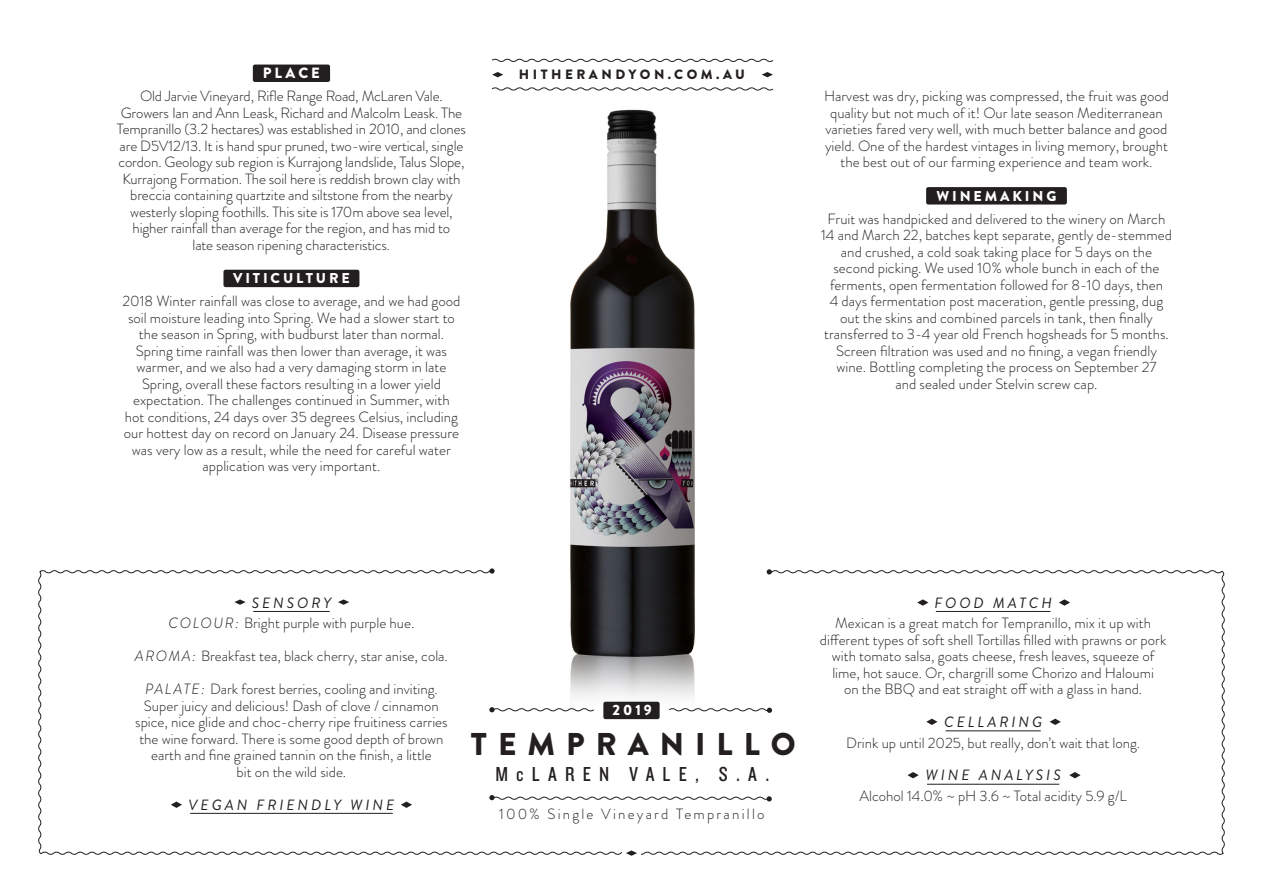
<style>
.page{position:relative;width:1263px;height:893px;background:#fff}
.page>*{position:absolute;margin:0;border:0;box-sizing:border-box;transform-origin:0 0}
.Body_-_Heading{font:900 31.5px "Brandon Grotesque";letter-spacing:.35em;color:#231f20}
.t1{font:21px "Knockout HTF29 Junior Liteweight";letter-spacing:.39em;color:#231f20}
.Body_-_Text__centere{font:300 14.85px/16.5px "Brandon Grotesque";color:#231f20;text-align:center}
.Body_-Heading_underl{font:italic 14.85px "Brandon Grotesque";letter-spacing:.2em;color:#231f20}
.Body_-_Text__centere-2{font:300 14.85px "Brandon Grotesque";letter-spacing:.15em;color:#231f20}
.Body_-_Heading-2{font:900 14.85px "Brandon Grotesque";letter-spacing:.2em;color:#fff}
.Body_-_Heading-3{font:900 14.25px "Brandon Grotesque";letter-spacing:.2em;color:#fff}
.t2{font:900 13.5px "Brandon Grotesque";letter-spacing:.26em;color:#231f20}
.s1{font-style:italic}
</style>
<div class="page">
<div style="left:926px;top:187px;width:141px;height:18px;background:#231f20;border-radius:2px"></div>
<svg style="left:38px;top:570px;width:1187px;height:285px"></svg>
<div style="left:492px;top:568px;width:277px;height:8px;background:#fff"></div>
<img style="left:560px;top:109px;width:144px;height:626px">
<div style="left:253px;top:65px;width:77px;height:17px;background:#231f20;border-radius:2px"></div>
<div style="left:223px;top:270px;width:136px;height:17px;background:#231f20;border-radius:2px"></div>
<div style="left:492px;top:563px;width:35px;height:14px;background:#fff"></div>
<hr style="left:936px;top:611px;width:114px;height:1px;background:#231f20">
<hr style="left:945px;top:730px;width:96px;height:1px;background:#231f20">
<hr style="left:927px;top:784px;width:132px;height:1px;background:#231f20">
<svg style="left:1059px;top:599px;width:11px;height:7px"></svg>
<svg style="left:1049px;top:719px;width:12px;height:6px"></svg>
<svg style="left:1069px;top:772px;width:11px;height:6px"></svg>
<svg style="left:917px;top:599px;width:11px;height:7px"></svg>
<svg style="left:926px;top:719px;width:11px;height:6px"></svg>
<svg style="left:907px;top:772px;width:12px;height:6px"></svg>
<hr style="left:253px;top:611px;width:77px;height:1px;background:#231f20">
<hr style="left:190px;top:813px;width:203px;height:1px;background:#231f20">
<svg style="left:338px;top:599px;width:11px;height:6px"></svg>
<svg style="left:234px;top:599px;width:12px;height:6px"></svg>
<svg style="left:492px;top:58px;width:282px;height:4px"></svg>
<svg style="left:492px;top:87px;width:282px;height:4px"></svg>
<svg style="left:762px;top:72px;width:11px;height:5px"></svg>
<svg style="left:492px;top:72px;width:11px;height:5px"></svg>
<div style="left:622px;top:850px;width:19px;height:6px;background:#fff"></div>
<svg style="left:626px;top:850px;width:11px;height:6px"></svg>
<svg style="left:489px;top:707px;width:106px;height:5px"></svg>
<svg style="left:668px;top:707px;width:105px;height:6px"></svg>
<svg style="left:489px;top:795px;width:283px;height:6px"></svg>
<div style="left:603px;top:702px;width:57px;height:17px;background:#231f20;border-radius:2px"></div>
<svg style="left:489px;top:568px;width:6px;height:6px"></svg>
<svg style="left:767px;top:569px;width:5px;height:5px"></svg>
<svg style="left:401px;top:801px;width:11px;height:7px"></svg>
<svg style="left:171px;top:801px;width:11px;height:7px"></svg>
<p class="Body_-_Heading-2" style="left:263px;top:63px;width:59px">PLACE</p>
<p class="Body_-_Text__centere" style="left:117px;top:88px;width:351px">Old Jarvie Vineyard, Rifle Range Road, McLaren Vale.<br>Growers Ian and Ann Leask, Richard and Malcolm Leask. The Tempranillo (3.2 hectares) was established in 2010, and clones are D5V12/13. It is hand spur pruned, two-wire vertical, single cordon. Geology sub region is Kurrajong landslide, Talus Slope, Kurrajong Formation. The soil here is reddish brown clay with breccia containing quartzite and siltstone from the nearby westerly sloping foothills. This site is 170m above sea level, higher rainfall than average for the region, and has mid to<br>late season ripening characteristics.</p>
<p class="Body_-_Heading-3" style="left:233px;top:268px;width:118px">VITICULTURE</p>
<p class="Body_-_Text__centere" style="left:123px;top:293px;width:339px">2018 Winter rainfall was close to average, and we had good soil moisture leading into Spring. We had a slower start to the season in Spring, with budburst later than normal.<br>Spring time rainfall was then lower than average, it was warmer, and we also had a very damaging storm in late Spring, overall these factors resulting in a lower yield expectation. The challenges continued in Summer, with hot conditions, 24 days over 35 degrees Celsius, including our hottest day on record on January 24. Disease pressure was very low as a result, while the need for careful water application was very important.</p>
<p class="t2" style="left:519px;top:65px;width:228px">HITHERANDYON.COM.AU</p>
<p class="Body_-_Text__centere" style="left:824px;top:88px;width:346px">Harvest was dry, picking was compressed, the fruit was good quality but not much of it! Our late season Mediterranean varieties fared very well, with much better balance and good yield. One of the hardest vintages in living memory, brought the best out of our farming experience and team work.</p>
<p class="Body_-_Heading-3" style="left:937px;top:186px;width:121px">WINEMAKING</p>
<p class="Body_-_Text__centere" style="left:821px;top:211px;width:352px">Fruit was handpicked and delivered to the winery on March 14 and March 22, batches kept separate, gently de-stemmed and crushed, a cold soak taking place for 5 days on the second picking. We used 10% whole bunch in each of the ferments, open fermentation followed for 8-10 days, then<br>4 days fermentation post maceration, gentle pressing, dug out the skins and combined parcels in tank, then finally transferred to 3-4 year old French hogsheads for 5 months.<br>Screen filtration was used and no fining, a vegan friendly wine. Bottling completing the process on September 27<br>and sealed under Stelvin screw cap.</p>
<p class="Body_-Heading_underl" style="left:252px;top:592px;width:81px">SENSORY</p>
<p class="Body_-_Text__centere" style="left:168px;top:615px;width:247px"><span class="s1">COLOUR:</span> Bright purple with purple hue.</p>
<p class="Body_-_Text__centere" style="left:135px;top:648px;width:314px"><span class="s1">AROMA:</span> Breakfast tea, black cherry, star anise, cola.</p>
<p class="Body_-_Text__centere" style="left:135px;top:681px;width:314px"><span class="s1">PALATE:</span> Dark forest berries, cooling and inviting.<br>Super juicy and delicious! Dash of clove / cinnamon spice, nice glide and choc-cherry ripe fruitiness carries the wine forward. There is some good depth of brown earth and fine grained tannin on the finish, a little<br>bit on the wild side.</p>
<p class="Body_-Heading_underl" style="left:189px;top:794px;width:207px">VEGAN FRIENDLY WINE</p>
<p class="Body_-_Heading-2" style="left:613px;top:699px;width:41px">2019</p>
<p class="Body_-_Heading" style="left:471px;top:721px;width:326px">TEMPRANILLO</p>
<p class="t1" style="left:495px;top:764px;width:276px">McLAREN VALE, S.A.</p>
<p class="Body_-_Text__centere-2" style="left:499px;top:803px;width:267px">100% Single Vineyard Tempranillo</p>
<p class="Body_-Heading_underl" style="left:934px;top:592px;width:119px">FOOD MATCH</p>
<p class="Body_-_Text__centere" style="left:820px;top:615px;width:348px">Mexican is a great match for Tempranillo, mix it up with different types of soft shell Tortillas filled with prawns or pork with tomato salsa, goats cheese, fresh leaves, squeeze of lime, hot sauce. Or, chargrill some Chorizo and Haloumi<br>on the BBQ and eat straight off with a glass in hand.</p>
<p class="Body_-Heading_underl" style="left:944px;top:712px;width:100px">CELLARING</p>
<p class="Body_-_Text__centere" style="left:846px;top:734px;width:295px">Drink up until 2025, but really, don’t wait that long.</p>
<p class="Body_-Heading_underl" style="left:925px;top:765px;width:137px">WINE ANALYSIS</p>
<p class="Body_-_Text__centere" style="left:859px;top:788px;width:269px">Alcohol 14.0% ~ pH 3.6 ~ Total acidity 5.9 g/L</p>
</div>
